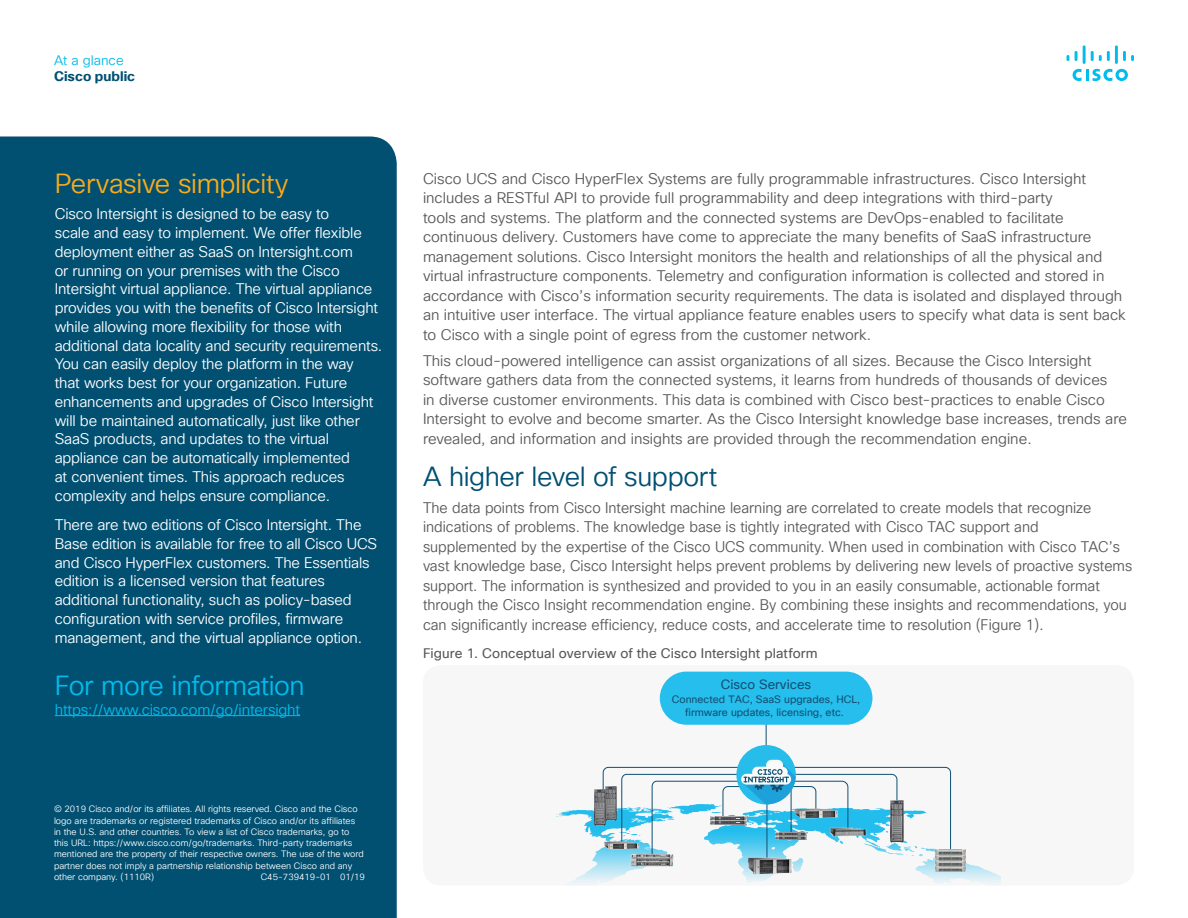
<style>
.page{position:relative;width:1188px;height:918px;background:#fff}
.page>*{position:absolute;margin:0;border:0;box-sizing:border-box;transform-origin:0 0}
.Subhead2_Indigo{font:27px "Cisco Sans TT Light";letter-spacing:-.015em;color:#005073}
.Subhead2_Orange{font:27px "Cisco Sans TT Light";letter-spacing:-.015em;color:#faab1a}
.Subhead2_Blue{font:27px "Cisco Sans TT Light";letter-spacing:-.015em;color:#01bcec}
.Body{font:15px/19.5px "Cisco Sans TT Light";color:#57585a}
.Body_White{font:15px/18.8px "Cisco Sans TT Light";letter-spacing:-.01em;color:#fff}
.Body-2{font:15px/19.5px "Cisco Sans TT Light";color:#57585a;scale:.96 1}
.Subhead2_Blue-2{font:15px "Cisco Sans TT Light";letter-spacing:-.01em;color:#01bcec}
.FigureCaption{font:13.5px "Cisco Sans TT";letter-spacing:.01em;color:#57585a}
.t1{font:700 13.5px "Cisco Sans TT";color:#005073}
.t2{font:13.5px "Cisco Sans TT Light";color:#01bcec}
.t3{font:13.05px "Cisco Sans TT";color:#135174}
.t4{font:10.5px/12.6px "Cisco Sans TT";color:#135174;text-align:center}
.t5{font:9px/11.2px "Cisco Sans TT Light";color:#fff}
</style>
<div class="page">
<svg style="left:1073px;top:69px;width:55px;height:12px"></svg>
<svg style="left:1067px;top:55px;width:2px;height:6px"></svg>
<svg style="left:1075px;top:51px;width:3px;height:10px"></svg>
<hr style="left:1083px;top:45px;width:3px;height:19px;background:#01bcec">
<svg style="left:1091px;top:51px;width:19px;height:10px"></svg>
<hr style="left:1115px;top:45px;width:3px;height:19px;background:#01bcec">
<svg style="left:1123px;top:51px;width:11px;height:10px"></svg>
<div style="left:0;top:136px;width:397px;height:782px;background:#015072"></div>
<div style="left:423px;top:665px;width:711px;height:221px;background:#f7f7f8;border-radius:18px"></div>
<hr style="left:766px;top:721px;width:1px;height:43px;background:#0f4f73">
<img style="left:556px;top:739px;width:445px;height:144px">
<div style="left:660px;top:672px;width:212px;height:53px;background:#25beed;border-radius:27px"></div>
<img style="left:935px;top:849px;width:31px;height:22px">
<img style="left:745px;top:862px;width:49px;height:21px">
<img style="left:595px;top:790px;width:7px;height:36px">
<img style="left:629px;top:862px;width:46px;height:5px">
<div style="left:736px;top:745px;width:60px;height:59px;background:#26bdea;border-radius:50%"></div>
<div style="left:766px;top:760px;width:17px;height:11px;background:#f9fafa;border-radius:5px"></div>
<svg style="left:602px;top:763px;width:350px;height:99px"></svg>
<hr style="left:55px;top:715px;width:245px;height:1px;background:#01bcec">
<p class="t2" style="left:54px;top:51px;width:71px">At a glance</p>
<p class="t1" style="left:54px;top:67px;width:83px">Cisco public</p>
<p class="Subhead2_Orange" style="left:55px;top:166px;width:235px">Pervasive simplicity</p>
<p class="Body_White" style="left:55px;top:205px;width:329px">Cisco Intersight is designed to be easy to<br>scale and easy to implement. We offer flexible deployment either as SaaS on Intersight.com<br>or running on your premises with the Cisco Intersight virtual appliance. The virtual appliance provides you with the benefits of Cisco Intersight while allowing more flexibility for those with additional data locality and security requirements.<br>You can easily deploy the platform in the way that works best for your organization. Future enhancements and upgrades of Cisco Intersight will be maintained automatically, just like other SaaS products, and updates to the virtual appliance can be automatically implemented<br>at convenient times. This approach reduces complexity and helps ensure compliance.</p>
<p class="Body_White" style="left:55px;top:516px;width:324px">There are two editions of Cisco Intersight. The Base edition is available for free to all Cisco UCS and Cisco HyperFlex customers. The Essentials edition is a licensed version that features additional functionality, such as policy-based configuration with service profiles, firmware management, and the virtual appliance option.</p>
<p class="Subhead2_Blue" style="left:55px;top:668px;width:251px">For more information</p>
<p class="Subhead2_Blue-2" style="left:55px;top:700px;width:247px">https://www.cisco.com/go/intersight</p>
<p class="t5" style="left:54px;top:804px;width:311px">© 2019 Cisco and/or its affiliates. All rights reserved. Cisco and the Cisco logo are trademarks or registered trademarks of Cisco and/or its affiliates in the U.S. and other countries. To view a list of Cisco trademarks, go to this URL: https://www.cisco.com/go/trademarks. Third-party trademarks mentioned are the property of their respective owners. The use of the word partner does not imply a partnership relationship between Cisco and any other company. (1110R)</p>
<p class="t5" style="left:261px;top:871px;width:106px">C45-739419-01 01/19</p>
<p class="Body" style="left:423px;top:169px;width:704px">Cisco UCS and Cisco HyperFlex Systems are fully programmable infrastructures. Cisco Intersight includes a RESTful API to provide full programmability and deep integrations with third-party<br>tools and systems. The platform and the connected systems are DevOps-enabled to facilitate continuous delivery. Customers have come to appreciate the many benefits of SaaS infrastructure management solutions. Cisco Intersight monitors the health and relationships of all the physical and virtual infrastructure components. Telemetry and configuration information is collected and stored in accordance with Cisco’s information security requirements. The data is isolated and displayed through an intuitive user interface. The virtual appliance feature enables users to specify what data is sent back to Cisco with a single point of egress from the customer network.</p>
<p class="Body" style="left:423px;top:351px;width:706px">This cloud-powered intelligence can assist organizations of all sizes. Because the Cisco Intersight software gathers data from the connected systems, it learns from hundreds of thousands of devices<br>in diverse customer environments. This data is combined with Cisco best-practices to enable Cisco Intersight to evolve and become smarter. As the Cisco Intersight knowledge base increases, trends are revealed, and information and insights are provided through the recommendation engine.</p>
<p class="Subhead2_Indigo" style="left:423px;top:459px;width:296px">A higher level of support</p>
<p class="Body-2" style="left:423px;top:498px;width:740px">The data points from Cisco Intersight machine learning are correlated to create models that recognize indications of problems. The knowledge base is tightly integrated with Cisco TAC support and supplemented by the expertise of the Cisco UCS community. When used in combination with Cisco TAC’s vast knowledge base, Cisco Intersight helps prevent problems by delivering new levels of proactive systems support. The information is synthesized and provided to you in an easily consumable, actionable format through the Cisco Insight recommendation engine. By combining these insights and recommendations, you can significantly increase efficiency, reduce costs, and accelerate time to resolution (Figure 1).</p>
<p class="FigureCaption" style="left:423px;top:645px;width:396px">Figure 1. Conceptual overview of the Cisco Intersight platform</p>
<p class="t3" style="left:721px;top:676px;width:92px">Cisco Services</p>
<p class="t4" style="left:672px;top:693px;width:190px">Connected TAC, SaaS upgrades, HCL, firmware updates, licensing, etc.</p>
</div>
